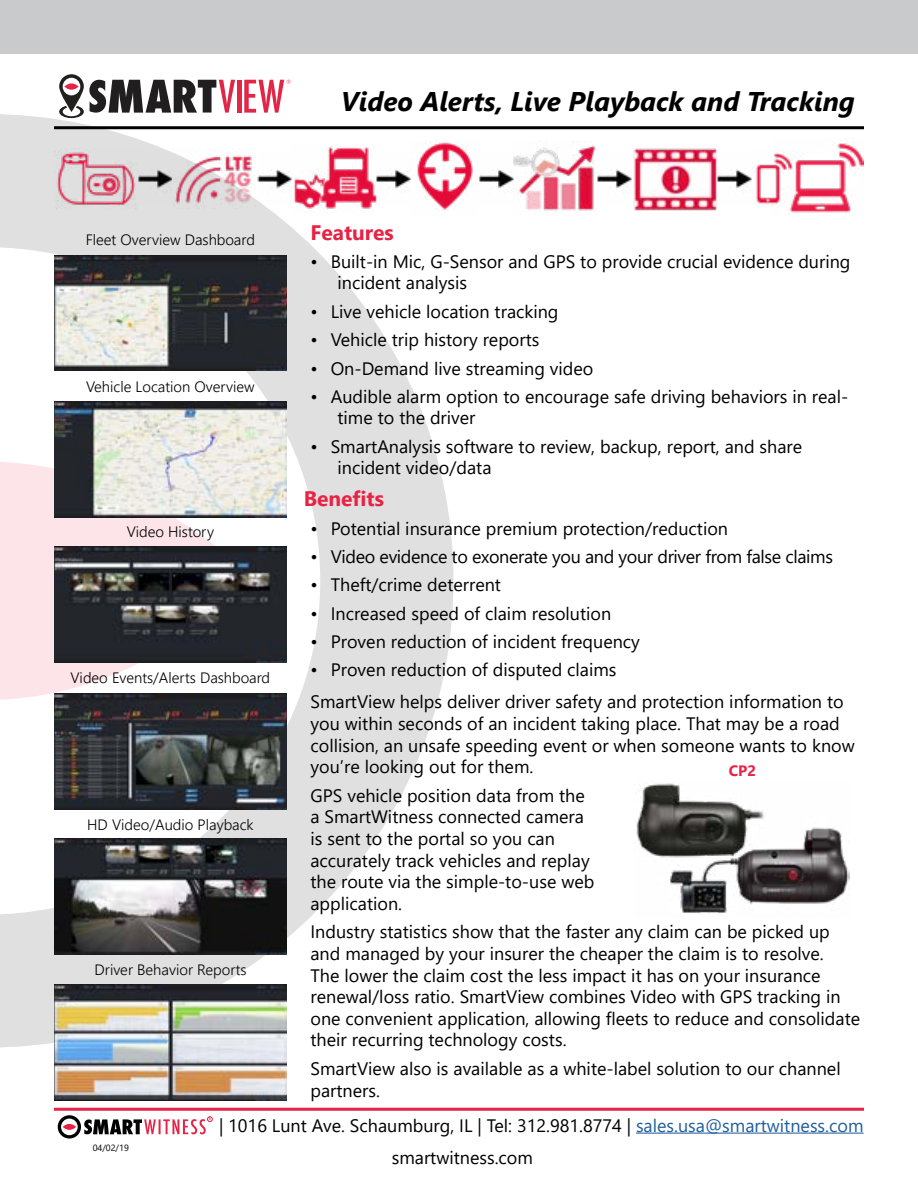
<style>
.page{position:relative;width:918px;height:1188px;background:#fff}
.page>*{position:absolute;margin:0;border:0;box-sizing:border-box;transform-origin:0 0}
.t1{font:italic 700 27px "Segoe UI";color:#000}
.t2{font:700 21px "Segoe UI";color:#e72245}
.t3{font:18px/21.6px "Segoe UI";color:#000}
.t4{font:18px "Segoe UI";letter-spacing:-.02em;color:#000}
.t5{font:300 15px "Segoe UI";color:#000}
.t6{font:700 15px "Segoe UI";color:#e72245}
.t7{font:9px "Segoe UI";color:#000}
.t8{font:500 4.35px "Futura PT";color:#e72244}
.s1{color:#215e9e}
</style>
<div class="page">
<hr style="left:54px;top:1108px;width:810px;height:3px;background:#e72245">
<svg style="left:0;top:114px;width:454px;height:934px"></svg>
<hr style="left:238px;top:80px;width:4px;height:33px;background:#e12647">
<svg style="left:244px;top:80px;width:46px;height:33px"></svg>
<svg style="left:59px;top:74px;width:176px;height:44px"></svg>
<hr style="left:54px;top:126px;width:810px;height:3px;background:#000">
<hr style="left:636px;top:1133px;width:228px;height:1px;background:#215e9e">
<svg style="left:58px;top:1115px;width:155px;height:24px"></svg>
<div style="left:0;top:0;width:918px;height:54px;background:#c9cacc"></div>
<img style="left:54px;top:255px;width:233px;height:116px">
<img style="left:54px;top:402px;width:233px;height:116px">
<img style="left:54px;top:546px;width:233px;height:116px">
<img style="left:54px;top:693px;width:233px;height:116px">
<img style="left:54px;top:838px;width:233px;height:117px">
<img style="left:54px;top:984px;width:233px;height:116px">
<img style="left:636px;top:783px;width:213px;height:130px">
<img style="left:54px;top:149px;width:83px;height:59px">
<img style="left:138px;top:151px;width:34px;height:54px">
<img style="left:172px;top:149px;width:83px;height:59px">
<img style="left:258px;top:151px;width:33px;height:54px">
<img style="left:411px;top:140px;width:62px;height:76px">
<img style="left:479px;top:169px;width:34px;height:20px">
<img style="left:513px;top:145px;width:83px;height:66px">
<img style="left:597px;top:169px;width:34px;height:20px">
<img style="left:789px;top:143px;width:74px;height:71px">
<img style="left:717px;top:150px;width:80px;height:56px">
<img style="left:633px;top:148px;width:84px;height:63px">
<img style="left:294px;top:145px;width:83px;height:67px">
<img style="left:376px;top:151px;width:34px;height:54px">
<h1 class="t1" style="left:341px;top:76px;width:516px">Video Alerts, Live Playback and Tracking</h1>
<p class="t5" style="left:86px;top:226px;width:171px">Fleet Overview Dashboard</p>
<p class="t5" style="left:86px;top:372px;width:170px">Vehicle Location Overview</p>
<p class="t5" style="left:127px;top:517px;width:89px">Video History</p>
<p class="t5" style="left:70px;top:664px;width:201px">Video Events/Alerts Dashboard</p>
<p class="t5" style="left:87px;top:810px;width:168px">HD Video/Audio Playback</p>
<p class="t5" style="left:95px;top:955px;width:154px">Driver Behavior Reports</p>
<p class="t2" style="left:310px;top:212px;width:85px">Features</p>
<p class="t3" style="left:338px;top:249px;width:515px;text-indent:-27px">• Built-in Mic, G-Sensor and GPS to provide crucial evidence during incident analysis</p>
<p class="t3" style="left:310px;top:299px;width:250px">• Live vehicle location tracking</p>
<p class="t3" style="left:310px;top:327px;width:231px">• Vehicle trip history reports</p>
<p class="t3" style="left:310px;top:356px;width:284px">• On-Demand live streaming video</p>
<p class="t3" style="left:338px;top:384px;width:512px;text-indent:-27px">• Audible alarm option to encourage safe driving behaviors in real&shy;time to the driver</p>
<p class="t3" style="left:338px;top:434px;width:466px;text-indent:-27px">• SmartAnalysis software to review, backup, report, and share incident video/data</p>
<p class="t2" style="left:304px;top:479px;width:82px">Benefits</p>
<p class="t3" style="left:310px;top:516px;width:419px">• Potential insurance premium protection/reduction</p>
<p class="t4" style="left:310px;top:540px;width:524px">• Video evidence to exonerate you and your driver from false claims</p>
<p class="t3" style="left:310px;top:573px;width:192px">• Theft/crime deterrent</p>
<p class="t3" style="left:310px;top:601px;width:302px">• Increased speed of claim resolution</p>
<p class="t3" style="left:310px;top:629px;width:331px">• Proven reduction of incident frequency</p>
<p class="t3" style="left:310px;top:653px;width:535px;line-height:31.8px">• Proven reduction of disputed claims<br>SmartView helps deliver driver safety and protection information to</p>
<p class="t3" style="left:310px;top:711px;width:546px">you within seconds of an incident taking place. That may be a road collision, an unsafe speeding event or when someone wants to know you’re looking out for them.</p>
<p class="t3" style="left:310px;top:783px;width:285px">GPS vehicle position data from the a SmartWitness connected camera is sent to the portal so you can accurately track vehicles and replay the route via the simple-to-use web application.</p>
<p class="t3" style="left:310px;top:920px;width:551px">Industry statistics show that the faster any claim can be picked up and managed by your insurer the cheaper the claim is to resolve.<br>The lower the claim cost the less impact it has on your insurance renewal/loss ratio. SmartView combines Video with GPS tracking in one convenient application, allowing fleets to reduce and consolidate their recurring technology costs.</p>
<p class="t3" style="left:310px;top:1056px;width:532px">SmartView also is available as a white-label solution to our channel partners.</p>
<p class="t6" style="left:729px;top:757px;width:29px">CP2</p>
<p class="t7" style="left:93px;top:1140px;width:38px">04/02/19</p>
<p class="t8" style="left:209px;top:1116px;width:4px">R</p>
<p class="t3" style="left:219px;top:1113px;width:646px">| 1016 Lunt Ave. Schaumburg, IL | Tel: 312.981.8774 | <span class="s1">sales.usa@smartwitness.com</span></p>
<p class="t3" style="left:392px;top:1145px;width:143px">smartwitness.com</p>
</div>
